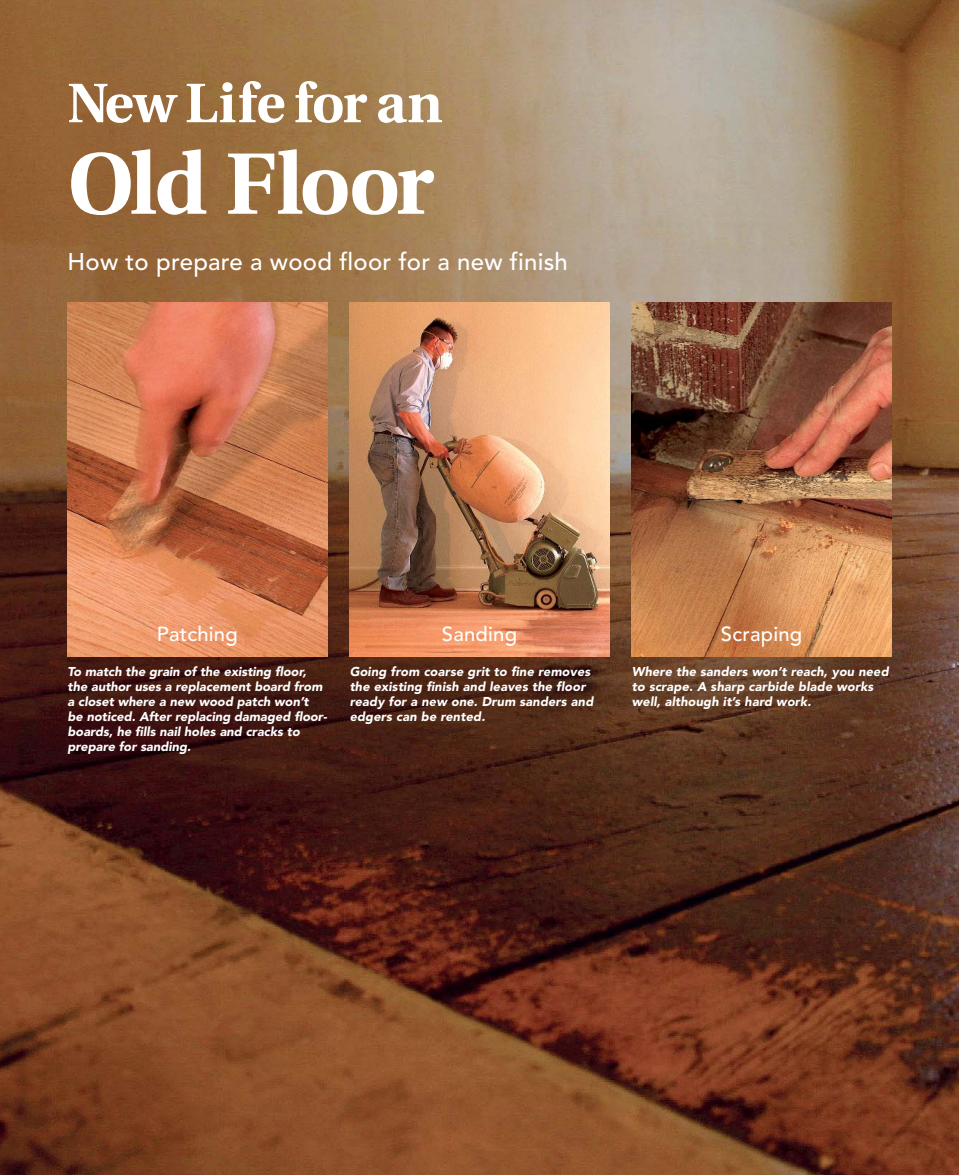
<style>
.page{position:relative;width:959px;height:1175px;background:#fff}
.page>*{position:absolute;margin:0;border:0;box-sizing:border-box;transform-origin:0 0}
.t1{font:700 87px "Utopia";letter-spacing:-.035em;color:#fff}
.t2{font:700 55.5px "Utopia";letter-spacing:-.005em;color:#fff}
.t3{font:500 24px "Avenir";letter-spacing:.01em;color:#fff}
.t4{font:500 20.25px "Avenir";letter-spacing:.01em;color:#fff}
.t5{font:italic 900 12.75px/15px "Avenir";color:#fff}
</style>
<div class="page">
<img style="left:0;top:0;width:958px;height:1174px">
<img style="left:632px;top:302px;width:259px;height:354px">
<img style="left:350px;top:302px;width:259px;height:354px">
<img style="left:68px;top:302px;width:259px;height:354px">
<h2 class="t2" style="left:67px;top:81px;width:376px">New Life for an</h2>
<h1 class="t1" style="left:67px;top:149px;width:368px">Old Floor</h1>
<h3 class="t3" style="left:67px;top:252px;width:502px">How to prepare a wood floor for a new finish</h3>
<h3 class="t4" style="left:157px;top:626px;width:82px">Patching</h3>
<h3 class="t4" style="left:442px;top:626px;width:77px">Sanding</h3>
<h3 class="t4" style="left:721px;top:626px;width:83px">Scraping</h3>
<p class="t5" style="left:68px;top:665px;width:261px">To match the grain of the existing floor, the author uses a replacement board from a closet where a new wood patch won’t be noticed. After replacing damaged floor&shy;boards, he fills nail holes and cracks to prepare for sanding.</p>
<p class="t5" style="left:349px;top:665px;width:245px">Going from coarse grit to fine removes the existing finish and leaves the floor ready for a new one. Drum sanders and edgers can be rented.</p>
<p class="t5" style="left:631px;top:665px;width:258px">Where the sanders won’t reach, you need to scrape. A sharp carbide blade works well, although it’s hard work.</p>
</div>
